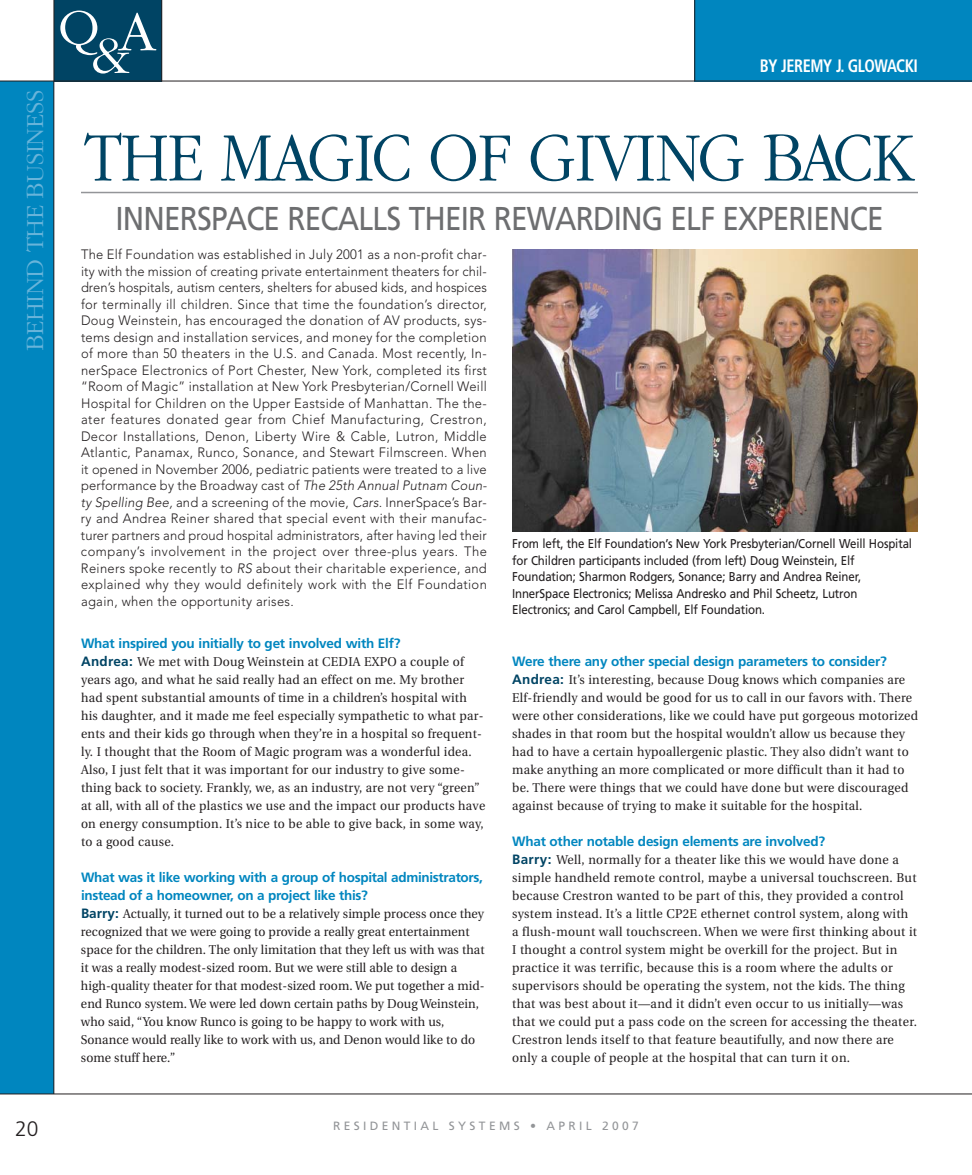
<style>
.page{position:relative;width:972px;height:1175px;background:#fff}
.page>*{position:absolute;margin:0;border:0;box-sizing:border-box;transform-origin:0 0}
.t1{font:300 72px "Garamond";letter-spacing:-.015em;color:#004464;scale:.9 1}
.t2{font:300 54px "Garamond";color:#fff}
.t3{font:300 52.95px "Garamond";color:#fff}
.t4{font:33px "Frutiger";letter-spacing:-.03em;color:#6d6e70;scale:.9 1}
.t5{font:300 25.5px "Garamond";letter-spacing:-.015em;color:#68b4da}
.t6{font:300 21px "Frutiger";color:#231f20}
.t7{font:700 condensed 18px "Frutiger";letter-spacing:-.025em;color:#fff;scale:.9 1}
.t8{font:300 13.5px/16.5px "Avenir";letter-spacing:.025em;color:#231f20;scale:.96 1}
.t9{font:700 13.5px/18px "Frutiger";letter-spacing:-.015em;color:#0086bf}
.t10{font:12.75px/18px "Utopia";letter-spacing:.02em;color:#231f20;scale:.96 1}
.t11{font:12.75px/16.5px "Frutiger";letter-spacing:-.01em;color:#231f20;scale:.9 1}
.t12{font:12px "Frutiger";letter-spacing:.28em;color:#939598}
.s1{font-family:"Frutiger";font-weight:700;font-size:13.5px;color:#004464}
</style>
<div class="page">
<div style="left:695px;top:0;width:277px;height:81px;background:#0086bf"></div>
<hr style="left:81px;top:192px;width:837px;height:1px;background:#939598">
<div style="left:0;top:81px;width:54px;height:1013px;background:#0086bf"></div>
<hr style="left:54px;top:81px;width:1px;height:1013px;background:#231f20">
<hr style="left:0;top:1093px;width:972px;height:1px;background:#231f20">
<hr style="left:0;top:81px;width:972px;height:1px;background:#231f20">
<div style="left:54px;top:0;width:108px;height:81px;background:#004464"></div>
<hr style="left:694px;top:0;width:1px;height:81px;background:#231f20">
<img style="left:512px;top:250px;width:406px;height:281px">
<h3 class="t5" style="left:25px;top:351px;width:263px;rotate:-90deg">BEHIND THE BUSINESS</h3>
<h3 class="t3" style="left:58px;top:7px;width:43px">Q</h3>
<h2 class="t2" style="left:92px;top:35px;width:66px">&amp;<sup>A</sup></h2>
<h3 class="t7" style="left:760px;top:58px;width:177px">BY JEREMY J. GLOWACKI</h3>
<h1 class="t1" style="left:84px;top:129px;width:924px">THE MAGIC OF GIVING BACK</h1>
<h3 class="t4" style="left:115px;top:205px;width:855px">INNERSPACE RECALLS THEIR REWARDING ELF EXPERIENCE</h3>
<p class="t8" style="left:81px;top:247px;width:426px">The Elf Foundation was established in July 2001 as a non-profit char&shy;ity with the mission of creating private entertainment theaters for chil&shy;dren’s hospitals, autism centers, shelters for abused kids, and hospices for terminally ill children. Since that time the foundation’s director, Doug Weinstein, has encouraged the donation of AV products, sys&shy;tems design and installation services, and money for the completion of more than 50 theaters in the U.S. and Canada. Most recently, In&shy;nerSpace Electronics of Port Chester, New York, completed its first “Room of Magic” installation at New York Presbyterian/Cornell Weill Hospital for Children on the Upper Eastside of Manhattan. The the&shy;ater features donated gear from Chief Manufacturing, Crestron, Decor Installations, Denon, Liberty Wire &amp; Cable, Lutron, Middle Atlantic, Panamax, Runco, Sonance, and Stewart Filmscreen. When it opened in November 2006, pediatric patients were treated to a live performance by the Broadway cast of The 25th Annual Putnam Coun&shy;ty Spelling Bee,and a screening of the movie, Cars.InnerSpace’s Bar&shy;ry and Andrea Reiner shared that special event with their manufac&shy;turer partners and proud hospital administrators, after having led their company’s involvement in the project over three-plus years. The Reiners spoke recently to RS about their charitable experience, and explained why they would definitely work with the Elf Foundation again, when the opportunity arises.</p>
<p class="t9" style="left:81px;top:635px;width:321px">What inspired you initially to get involved with Elf?</p>
<p class="t10" style="left:81px;top:654px;width:423px"><span class="s1">Andrea:</span> We met with Doug Weinstein at CEDIA EXPO a couple of years ago, and what he said really had an effect on me. My brother had spent substantial amounts of time in a children’s hospital with his daughter, and it made me feel especially sympathetic to what par&shy;ents and their kids go through when they’re in a hospital so frequent&shy;ly. I thought that the Room of Magic program was a wonderful idea.<br>Also, I just felt that it was important for our industry to give some&shy;thing back to society. Frankly, we, as an industry, are not very “green” at all, with all of the plastics we use and the impact our products have on energy consumption. It’s nice to be able to give back, in some way, to a good cause.</p>
<p class="t9" style="left:81px;top:869px;width:403px">What was it like working with a group of hospital administrators, instead of a homeowner, on a project like this?</p>
<p class="t10" style="left:81px;top:906px;width:422px"><span class="s1">Barry:</span> Actually, it turned out to be a relatively simple process once they recognized that we were going to provide a really great entertainment space for the children. The only limitation that they left us with was that it was a really modest-sized room. But we were still able to design a high-quality theater for that modest-sized room. We put together a mid&shy;end Runco system. We were led down certain paths by Doug Weinstein, who said, “You know Runco is going to be happy to work with us, Sonance would really like to work with us, and Denon would like to do some stuff here.”</p>
<p class="t11" style="left:512px;top:536px;width:446px">From left, the Elf Foundation’s New York Presbyterian/Cornell Weill Hospital for Children participants included (from left) Doug Weinstein, Elf Foundation; Sharmon Rodgers, Sonance; Barry and Andrea Reiner, InnerSpace Electronics; Melissa Andresko and Phil Scheetz, Lutron Electronics; and Carol Campbell, Elf Foundation.</p>
<p class="t9" style="left:512px;top:653px;width:376px">Were there any other special design parameters to consider?</p>
<p class="t10" style="left:512px;top:672px;width:424px"><span class="s1">Andrea:</span> It’s interesting, because Doug knows which companies are Elf-friendly and would be good for us to call in our favors with. There were other considerations, like we could have put gorgeous motorized shades in that room but the hospital wouldn’t allow us because they had to have a certain hypoallergenic plastic. They also didn’t want to make anything an more complicated or more difficult than it had to be. There were things that we could have done but were discouraged against because of trying to make it suitable for the hospital.</p>
<p class="t9" style="left:512px;top:833px;width:315px">What other notable design elements are involved?</p>
<p class="t10" style="left:512px;top:852px;width:423px"><span class="s1">Barry:</span> Well, normally for a theater like this we would have done a simple handheld remote control, maybe a universal touchscreen. But because Crestron wanted to be part of this, they provided a control system instead. It’s a little CP2E ethernet control system, along with a flush-mount wall touchscreen. When we were first thinking about it I thought a control system might be overkill for the project. But in practice it was terrific, because this is a room where the adults or supervisors should be operating the system, not the kids. The thing that was best about it—and it didn’t even occur to us initially—was that we could put a pass code on the screen for accessing the theater.<br>Crestron lends itself to that feature beautifully, and now there are only a couple of people at the hospital that can turn it on.</p>
<h3 class="t6" style="left:15px;top:1120px;width:25px">20</h3>
<p class="t12" style="left:333px;top:1121px;width:307px">RESIDENTIAL SYSTEMS • APRIL 2007</p>
</div>
